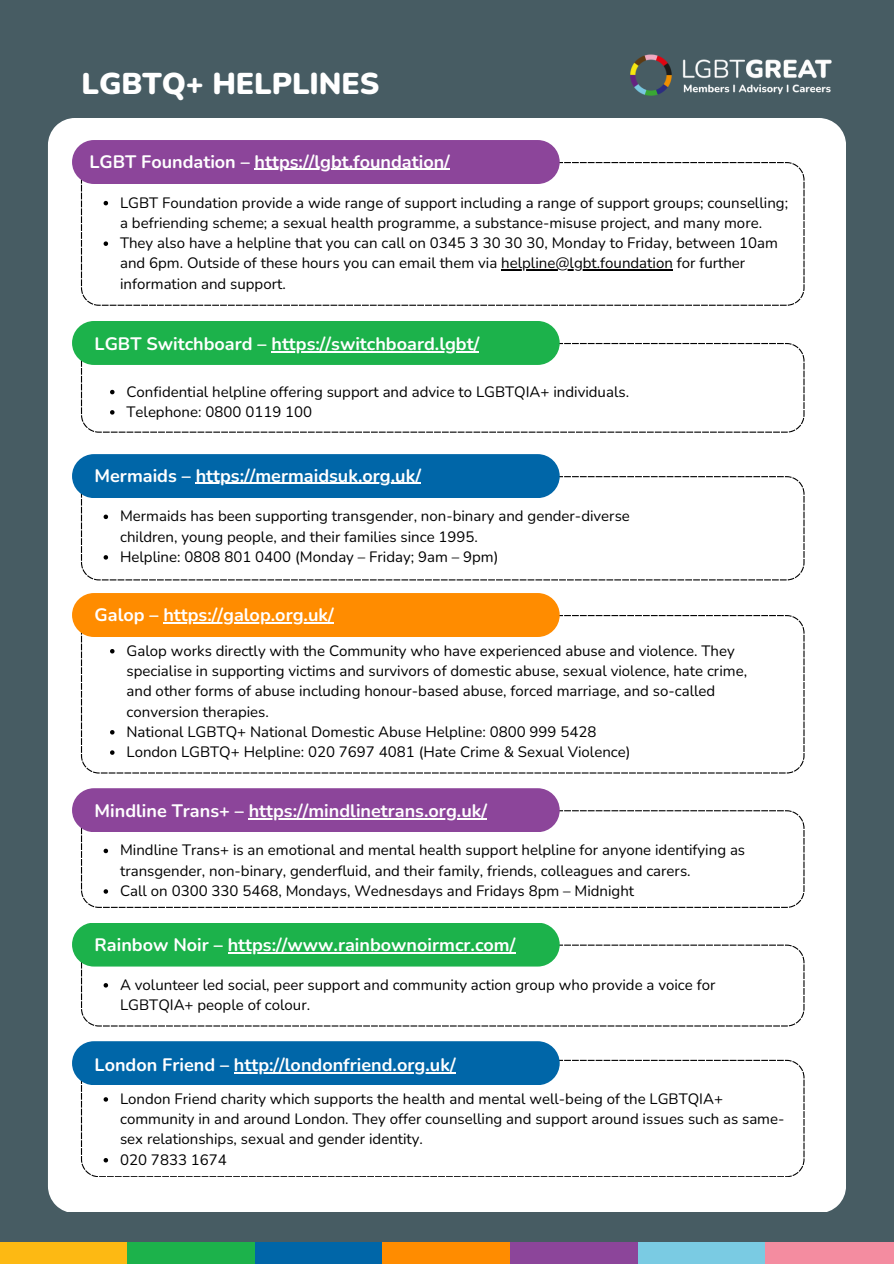
<style>
.page{position:relative;width:894px;height:1264px;background:#fff}
.page>*{position:absolute;margin:0;border:0;box-sizing:border-box;transform-origin:0 0}
.t1{font:900 30px "Nunito";color:#fff}
.t2{font:700 18px "Nunito";color:#fff}
.t3{font:15px/20.2px "Nunito";color:#000}
</style>
<div class="page">
<div style="left:0;top:0;width:893px;height:1263px;background:#475c63"></div>
<div style="left:48px;top:118px;width:797px;height:1093px;background:#fff"></div>
<div style="left:81px;top:162px;width:722px;height:144px;background:#fff"></div>
<div style="left:72px;top:140px;width:487px;height:44px;background:#8c459a;border-radius:22px"></div>
<div style="left:81px;top:343px;width:722px;height:90px;background:#fff"></div>
<div style="left:72px;top:321px;width:487px;height:44px;background:#1cb24b;border-radius:22px"></div>
<div style="left:81px;top:476px;width:722px;height:104px;background:#fff"></div>
<div style="left:72px;top:454px;width:487px;height:44px;background:#0066a8;border-radius:22px"></div>
<div style="left:81px;top:615px;width:722px;height:158px;background:#fff"></div>
<div style="left:72px;top:593px;width:487px;height:44px;background:#ff8c00;border-radius:22px"></div>
<div style="left:81px;top:810px;width:722px;height:98px;background:#fff"></div>
<div style="left:72px;top:788px;width:487px;height:44px;background:#8c459a;border-radius:22px"></div>
<div style="left:0;top:1242px;width:128px;height:21px;background:#fdb913"></div>
<div style="left:127px;top:1242px;width:128px;height:21px;background:#1cb24b"></div>
<div style="left:255px;top:1242px;width:128px;height:21px;background:#0066a8"></div>
<div style="left:382px;top:1242px;width:128px;height:21px;background:#ff8c00"></div>
<div style="left:510px;top:1242px;width:128px;height:21px;background:#8c459a"></div>
<div style="left:638px;top:1242px;width:128px;height:21px;background:#7acbe3"></div>
<div style="left:765px;top:1242px;width:128px;height:21px;background:#f48ca0"></div>
<div style="left:81px;top:944px;width:722px;height:82px;background:#fff"></div>
<div style="left:72px;top:922px;width:487px;height:44px;background:#1cb24b;border-radius:22px"></div>
<div style="left:81px;top:1059px;width:722px;height:117px;background:#fff"></div>
<div style="left:72px;top:1041px;width:487px;height:44px;background:#0066a8;border-radius:22px"></div>
<img style="left:630px;top:54px;width:202px;height:42px">
<hr style="left:254px;top:169px;width:196px;height:1px;background:#fff">
<svg style="left:104px;top:201px;width:4px;height:4px"></svg>
<svg style="left:104px;top:241px;width:4px;height:5px"></svg>
<hr style="left:501px;top:269px;width:171px;height:2px;background:#000">
<svg style="left:110px;top:390px;width:4px;height:4px"></svg>
<svg style="left:110px;top:410px;width:4px;height:4px"></svg>
<hr style="left:271px;top:351px;width:208px;height:1px;background:#fff">
<hr style="left:196px;top:483px;width:225px;height:1px;background:#fff">
<svg style="left:104px;top:514px;width:4px;height:5px"></svg>
<svg style="left:104px;top:555px;width:4px;height:4px"></svg>
<hr style="left:163px;top:622px;width:171px;height:1px;background:#fff">
<svg style="left:110px;top:649px;width:4px;height:4px"></svg>
<svg style="left:110px;top:730px;width:4px;height:4px"></svg>
<svg style="left:110px;top:750px;width:4px;height:4px"></svg>
<hr style="left:249px;top:818px;width:238px;height:1px;background:#fff">
<svg style="left:104px;top:848px;width:4px;height:5px"></svg>
<svg style="left:104px;top:889px;width:4px;height:4px"></svg>
<hr style="left:228px;top:952px;width:287px;height:1px;background:#fff">
<svg style="left:104px;top:983px;width:4px;height:4px"></svg>
<hr style="left:234px;top:1072px;width:221px;height:1px;background:#fff">
<svg style="left:104px;top:1097px;width:4px;height:4px"></svg>
<svg style="left:104px;top:1157px;width:4px;height:5px"></svg>
<h1 class="t1" style="left:82px;top:63px;width:299px">LGBTQ+ HELPLINES</h1>
<h2 class="t2" style="left:89px;top:149px;width:362px">LGBT Foundation – https://lgbt.foundation/</h2>
<p class="t3" style="left:120px;top:192px;width:669px">LGBT Foundation provide a wide range of support including a range of support groups; counselling; a befriending scheme; a sexual health programme, a substance-misuse project, and many more.</p>
<h2 class="t3" style="left:120px;top:233px;width:659px">They also have a helpline that you can call on 0345 3 30 30 30, Monday to Friday, between 10am and 6pm. Outside of these hours you can email them via helpline@lgbt.foundation for further</h2>
<p class="t3" style="left:120px;top:274px;width:167px">information and support.</p>
<p class="t2" style="left:95px;top:332px;width:386px">LGBT Switchboard – https://switchboard.lgbt/</p>
<p class="t3" style="left:126px;top:381px;width:504px">Confidential helpline offering support and advice to LGBTQIA+ individuals.</p>
<h2 class="t3" style="left:126px;top:402px;width:187px">Telephone: 0800 0119 100</h2>
<h2 class="t2" style="left:95px;top:463px;width:328px">Mermaids – https://mermaidsuk.org.uk/</h2>
<p class="t3" style="left:120px;top:506px;width:511px">Mermaids has been supporting transgender, non-binary and gender-diverse children, young people, and their families since 1995.</p>
<p class="t3" style="left:120px;top:547px;width:380px">Helpline: 0808 801 0400 (Monday – Friday; 9am – 9pm)</p>
<h2 class="t2" style="left:95px;top:603px;width:241px">Galop – https://galop.org.uk/</h2>
<p class="t3" style="left:126px;top:640px;width:622px">Galop works directly with the Community who have experienced abuse and violence. They specialise in supporting victims and survivors of domestic abuse, sexual violence, hate crime, and other forms of abuse including honour-based abuse, forced marriage, and so-called conversion therapies.</p>
<h2 class="t3" style="left:126px;top:721px;width:471px">National LGBTQ+ National Domestic Abuse Helpline: 0800 999 5428</h2>
<p class="t3" style="left:126px;top:742px;width:505px">London LGBTQ+ Helpline: 020 7697 4081 (Hate Crime &amp; Sexual Violence)</p>
<h2 class="t2" style="left:95px;top:798px;width:394px">Mindline Trans+ – https://mindlinetrans.org.uk/</h2>
<p class="t3" style="left:120px;top:840px;width:626px">Mindline Trans+ is an emotional and mental health support helpline for anyone identifying as transgender, non-binary, genderfluid, and their family, friends, colleagues and carers.<br>Call on 0300 330 5468, Mondays, Wednesdays and Fridays 8pm – Midnight</p>
<p class="t2" style="left:95px;top:933px;width:422px">Rainbow Noir – https://www.rainbownoirmcr.com/</p>
<p class="t3" style="left:120px;top:974px;width:596px">A volunteer led social, peer support and community action group who provide a voice for<br>LGBTQIA+ people of colour.</p>
<p class="t2" style="left:95px;top:1052px;width:362px">London Friend – http://londonfriend.org.uk/</p>
<p class="t3" style="left:120px;top:1088px;width:665px">London Friend charity which supports the health and mental well-being of the LGBTQIA+ community in and around London. They offer counselling and support around issues such as same&shy;sex relationships, sexual and gender identity.<br>020 7833 1674</p>
</div>
